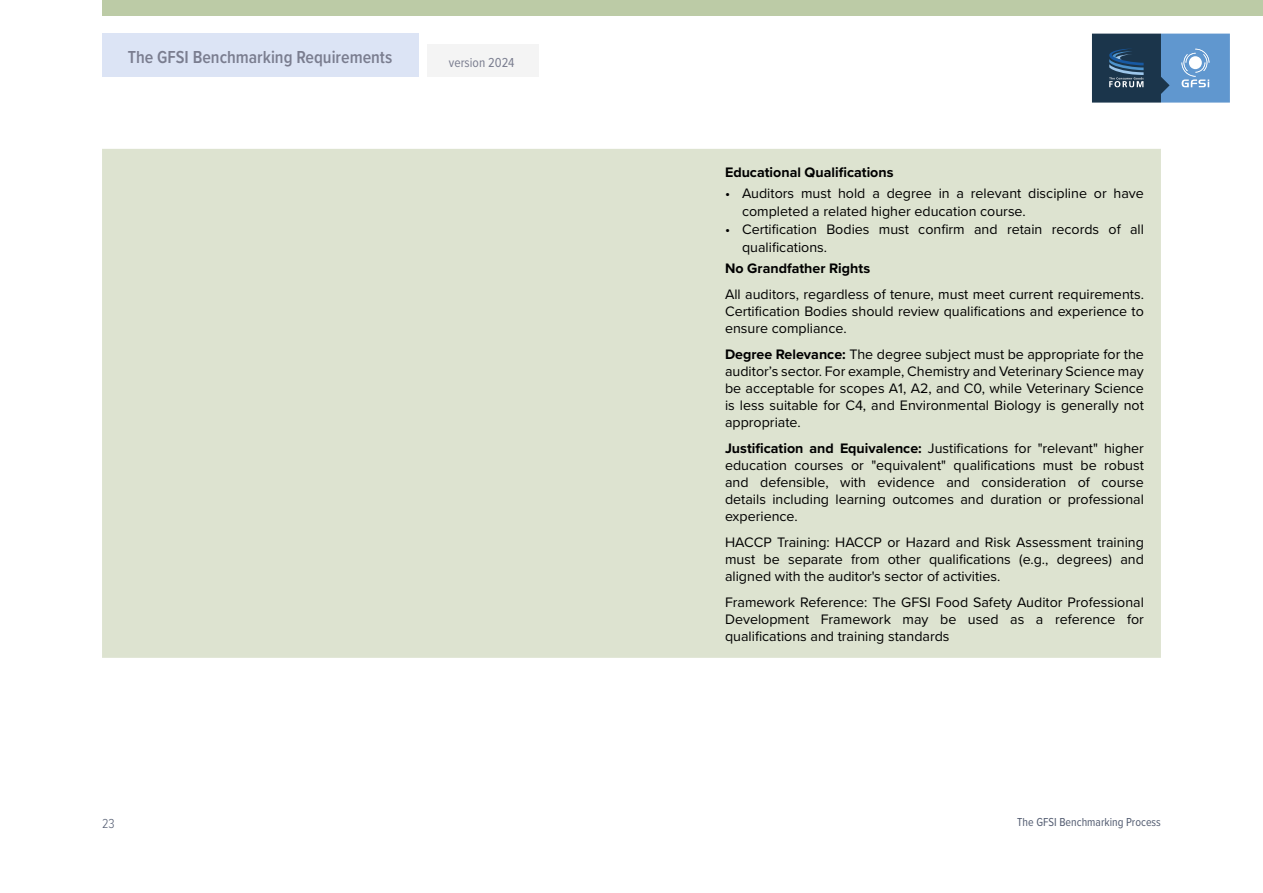
<style>
.page{position:relative;width:1263px;height:893px;background:#fff}
.page>*{position:absolute;margin:0;border:0;box-sizing:border-box;transform-origin:0 0}
.t1{font:600 18px "Proxima Nova Cond";color:#7a7d8f}
.t2{font:14.25px/17.1px "Proxima Nova";color:#000;text-align:justify}
.t3{font:700 14.25px "Proxima Nova";color:#000}
.t4{font:13.5px "Proxima Nova Cond";color:#7a7d8f}
.t5{font:300 13.5px "Proxima Nova Cond";color:#525b70}
.t6{font:12px "Proxima Nova Cond";color:#525b70}
.s1{font-weight:700}
</style>
<div class="page">
<div style="left:102px;top:34px;width:317px;height:43px;background:#dce4f5"></div>
<div style="left:102px;top:0;width:1161px;height:16px;background:#bccba6"></div>
<div style="left:427px;top:44px;width:111px;height:33px;background:#f4f4f4"></div>
<svg style="left:1092px;top:34px;width:138px;height:69px"></svg>
<div style="left:102px;top:149px;width:1059px;height:509px;background:#dde3d0"></div>
<p class="t1" style="left:128px;top:44px;width:266px">The GFSI Benchmarking Requirements</p>
<p class="t4" style="left:449px;top:52px;width:67px">version 2024</p>
<p class="t3" style="left:725px;top:162px;width:170px">Educational Qualifications</p>
<p class="t2" style="left:742px;top:184px;width:403px;line-height:18px;text-indent:-17px">• Auditors must hold a degree in a relevant discipline or have completed a related higher education course.</p>
<p class="t2" style="left:742px;top:220px;width:403px;line-height:18px;text-indent:-17px">• Certification Bodies must confirm and retain records of all qualifications.</p>
<p class="t3" style="left:725px;top:258px;width:147px">No Grandfather Rights</p>
<p class="t2" style="left:725px;top:285px;width:420px;text-align:left">All auditors, regardless of tenure, must meet current requirements.<br>Certification Bodies should review qualifications and experience to ensure compliance.</p>
<p class="t2" style="left:725px;top:345px;width:420px"><span class="s1">Degree Relevance:</span> The degree subject must be appropriate for the auditor’s sector. For example, Chemistry and Veterinary Science may be acceptable for scopes A1, A2, and C0, while Veterinary Science is less suitable for C4, and Environmental Biology is generally not appropriate.</p>
<p class="t2" style="left:725px;top:439px;width:420px"><span class="s1">Justification and Equivalence:</span> Justifications for "relevant" higher education courses or "equivalent" qualifications must be robust and defensible, with evidence and consideration of course details including learning outcomes and duration or professional experience.</p>
<p class="t2" style="left:725px;top:533px;width:420px">HACCP Training: HACCP or Hazard and Risk Assessment training must be separate from other qualifications (e.g., degrees) and aligned with the auditor's sector of activities.</p>
<p class="t2" style="left:725px;top:593px;width:420px">Framework Reference: The GFSI Food Safety Auditor Professional Development Framework may be used as a reference for qualifications and training standards</p>
<p class="t5" style="left:102px;top:813px;width:14px">23</p>
<p class="t6" style="left:1017px;top:813px;width:145px">The GFSI Benchmarking Process</p>
</div>
